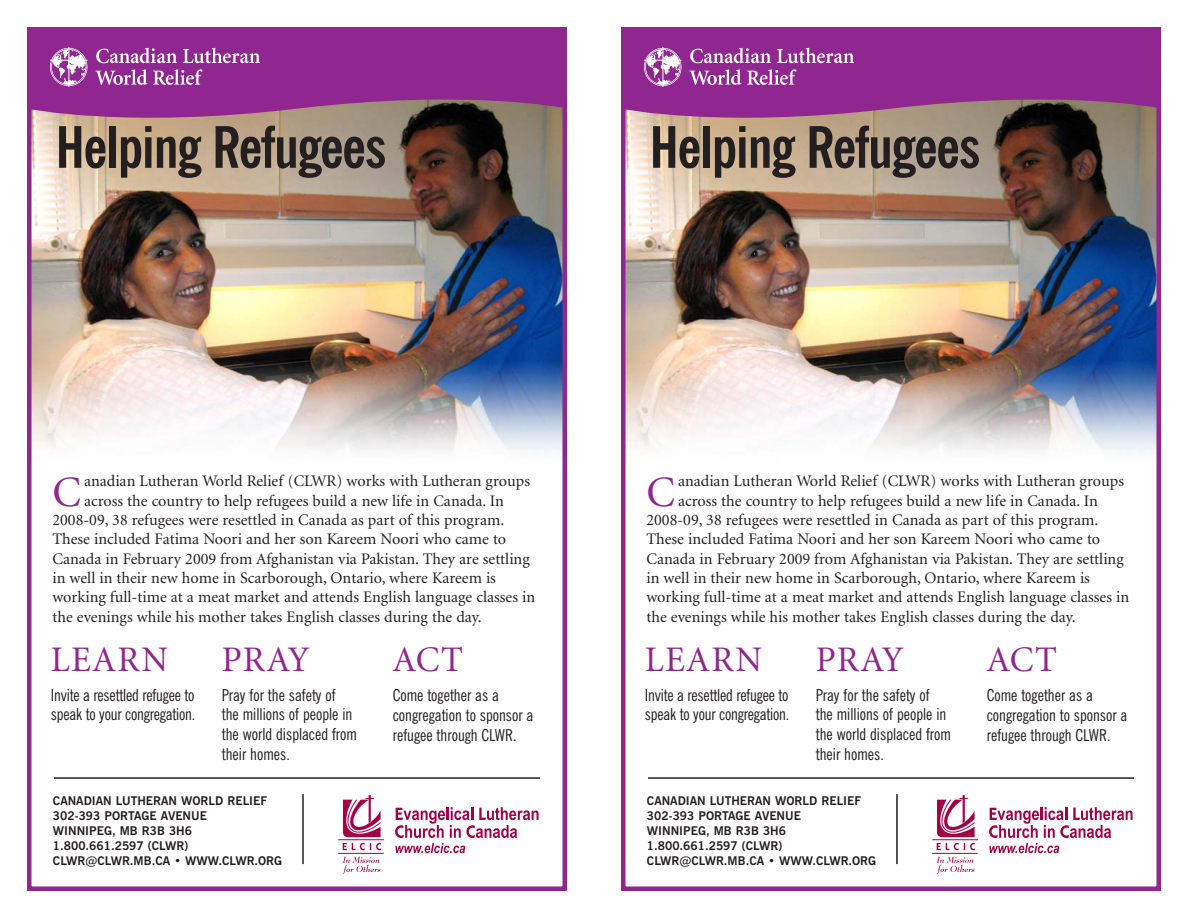
<style>
.page{position:relative;width:1188px;height:918px;background:#fff}
.page>*{position:absolute;margin:0;border:0;box-sizing:border-box;transform-origin:0 0}
.t1{font:700 condensed 57px "News Gothic BT";letter-spacing:-.02em;color:#231f20}
.t2{font:43.35px "Minion";color:#90268f}
.t3{font:36px "Minion";letter-spacing:.035em;color:#90268f}
.t4{font:condensed 16.5px/19.8px "News Gothic BT";color:#231f20}
.t5{font:16.2px "Minion";color:#231f20}
.t6{font:700 12px/15px "News Gothic BT";color:#231f20}
</style>
<div class="page">
<img style="left:32px;top:129px;width:530px;height:736px">
<div style="left:27px;top:27px;width:540px;height:864px;border:4px solid #90268f"></div>
<svg style="left:27px;top:27px;width:538px;height:102px;background:#8f3a86"></svg>
<img style="left:51px;top:48px;width:208px;height:39px">
<hr style="left:54px;top:777px;width:486px;height:2px;background:#231f20">
<hr style="left:302px;top:794px;width:2px;height:70px;background:#231f20">
<div style="left:338px;top:783px;width:201px;height:99px;background:#fff"></div>
<svg style="left:343px;top:795px;width:38px;height:42px"></svg>
<hr style="left:338px;top:839px;width:46px;height:1px;background:#a30146">
<hr style="left:338px;top:853px;width:46px;height:1px;background:#a30146">
<svg style="left:343px;top:843px;width:38px;height:7px"></svg>
<svg style="left:342px;top:857px;width:39px;height:17px"></svg>
<svg style="left:395px;top:807px;width:144px;height:46px"></svg>
<img style="left:626px;top:129px;width:530px;height:736px">
<div style="left:621px;top:27px;width:540px;height:864px;border:4px solid #90268f"></div>
<svg style="left:621px;top:27px;width:538px;height:102px;background:#8f3a86"></svg>
<img style="left:645px;top:48px;width:208px;height:39px">
<hr style="left:648px;top:777px;width:486px;height:2px;background:#231f20">
<hr style="left:896px;top:794px;width:2px;height:70px;background:#231f20">
<div style="left:932px;top:783px;width:201px;height:99px;background:#fff"></div>
<svg style="left:937px;top:795px;width:38px;height:42px"></svg>
<hr style="left:932px;top:839px;width:46px;height:1px;background:#a30146">
<hr style="left:932px;top:853px;width:46px;height:1px;background:#a30146">
<svg style="left:937px;top:843px;width:38px;height:7px"></svg>
<svg style="left:936px;top:857px;width:39px;height:17px"></svg>
<svg style="left:989px;top:807px;width:144px;height:46px"></svg>
<h1 class="t1" style="left:56px;top:123px;width:332px">Helping Refugees</h1>
<h1 class="t1" style="left:650px;top:123px;width:332px">Helping Refugees</h1>
<h2 class="t2" style="left:52px;top:475px;width:30px">C</h2>
<p class="t5" style="left:84px;top:475px;width:448px">anadian Lutheran World Relief (CLWR) works with Lutheran groups</p>
<p class="t5" style="left:84px;top:494px;width:421px">across the country to help refugees build a new life in Canada. In</p>
<p class="t5" style="left:52px;top:513px;width:453px">2008-09, 38 refugees were resettled in Canada as part of this program.</p>
<p class="t5" style="left:52px;top:533px;width:455px">These included Fatima Noori and her son Kareem Noori who came to</p>
<p class="t5" style="left:52px;top:552px;width:479px">Canada in February 2009 from Afghanistan via Pakistan. They are settling</p>
<p class="t5" style="left:52px;top:571px;width:445px">in well in their new home in Scarborough, Ontario, where Kareem is</p>
<p class="t5" style="left:52px;top:591px;width:484px">working full-time at a meat market and attends English language classes in</p>
<p class="t5" style="left:52px;top:610px;width:431px">the evenings while his mother takes English classes during the day.</p>
<h3 class="t3" style="left:51px;top:645px;width:119px">LEARN</h3>
<p class="t4" style="left:51px;top:686px;width:146px">Invite a resettled refugee to speak to your congregation.</p>
<h3 class="t3" style="left:222px;top:645px;width:89px">PRAY</h3>
<p class="t4" style="left:222px;top:686px;width:137px">Pray for the safety of<br>the millions of people in the world displaced from their homes.</p>
<h3 class="t3" style="left:393px;top:646px;width:72px">ACT</h3>
<p class="t4" style="left:393px;top:686px;width:142px">Come together as a congregation to sponsor a refugee through CLWR.</p>
<p class="t6" style="left:53px;top:794px;width:231px">CANADIAN LUTHERAN WORLD RELIEF<br>302-393 PORTAGE AVENUE<br>WINNIPEG, MB R3B 3H6<br>1.800.661.2597 (CLWR)<br>CLWR@CLWR.MB.CA • WWW.CLWR.ORG</p>
<h2 class="t2" style="left:646px;top:475px;width:30px">C</h2>
<p class="t5" style="left:678px;top:475px;width:448px">anadian Lutheran World Relief (CLWR) works with Lutheran groups</p>
<p class="t5" style="left:678px;top:494px;width:421px">across the country to help refugees build a new life in Canada. In</p>
<p class="t5" style="left:646px;top:513px;width:453px">2008-09, 38 refugees were resettled in Canada as part of this program.</p>
<p class="t5" style="left:646px;top:533px;width:455px">These included Fatima Noori and her son Kareem Noori who came to</p>
<p class="t5" style="left:646px;top:552px;width:479px">Canada in February 2009 from Afghanistan via Pakistan. They are settling</p>
<p class="t5" style="left:646px;top:571px;width:445px">in well in their new home in Scarborough, Ontario, where Kareem is</p>
<p class="t5" style="left:646px;top:591px;width:484px">working full-time at a meat market and attends English language classes in</p>
<p class="t5" style="left:646px;top:610px;width:431px">the evenings while his mother takes English classes during the day.</p>
<h3 class="t3" style="left:645px;top:645px;width:119px">LEARN</h3>
<p class="t4" style="left:645px;top:686px;width:146px">Invite a resettled refugee to speak to your congregation.</p>
<h3 class="t3" style="left:816px;top:645px;width:89px">PRAY</h3>
<p class="t4" style="left:816px;top:686px;width:137px">Pray for the safety of<br>the millions of people in the world displaced from their homes.</p>
<h3 class="t3" style="left:987px;top:646px;width:72px">ACT</h3>
<p class="t4" style="left:987px;top:686px;width:142px">Come together as a congregation to sponsor a refugee through CLWR.</p>
<p class="t6" style="left:647px;top:794px;width:231px">CANADIAN LUTHERAN WORLD RELIEF<br>302-393 PORTAGE AVENUE<br>WINNIPEG, MB R3B 3H6<br>1.800.661.2597 (CLWR)<br>CLWR@CLWR.MB.CA • WWW.CLWR.ORG</p>
</div>
